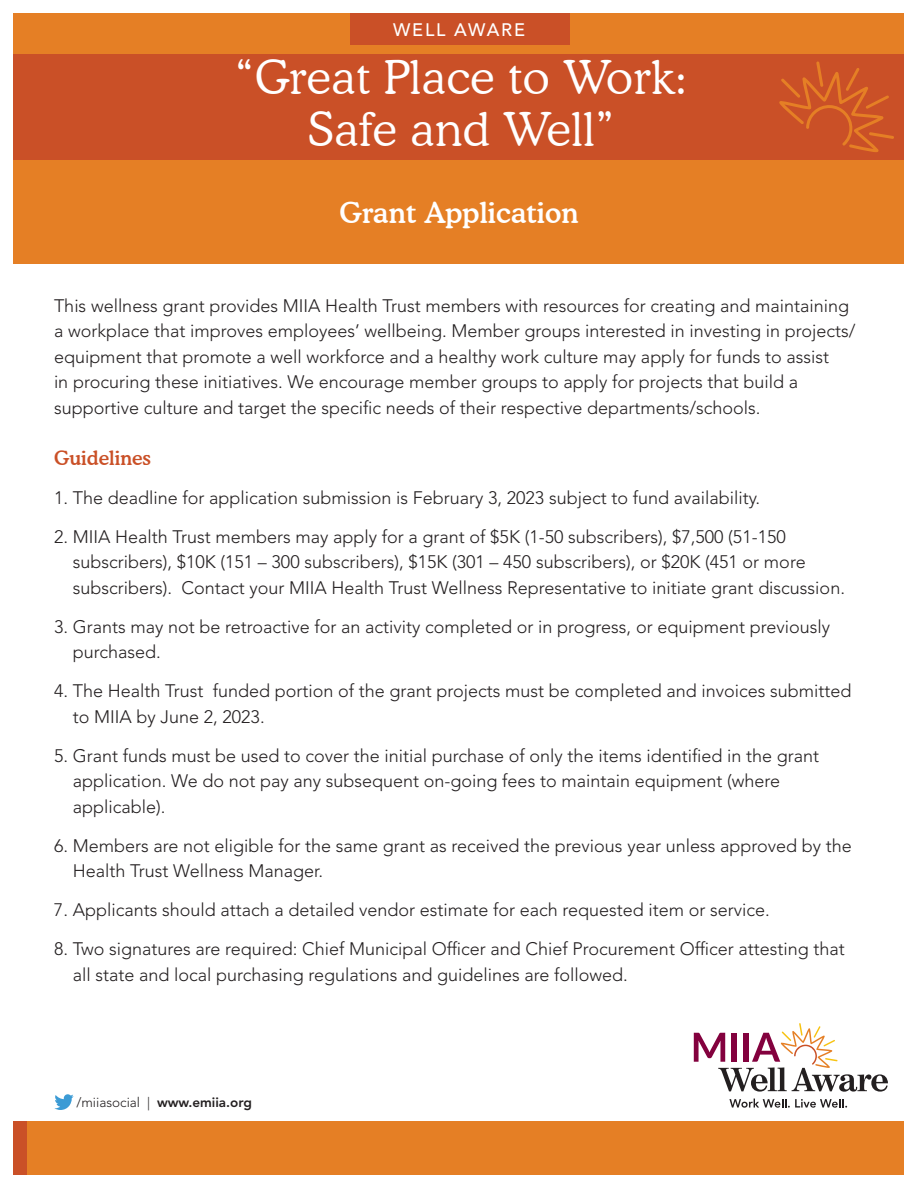
<style>
.page{position:relative;width:918px;height:1188px;background:#fff}
.page>*{position:absolute;margin:0;border:0;box-sizing:border-box;transform-origin:0 0}
.t1{font:300 46.5px/52.5px "Cooper BT";letter-spacing:.01em;color:#fff;text-align:center}
.t2{font:500 28.5px "Cooper BT";color:#fff}
.t3{font:500 19.5px "Cooper BT";color:#ca5027}
.t4{font:300 18px/25.5px "Avenir LT Std";color:#231f20}
.t5{font:500 18px "Avenir LT Std";letter-spacing:.1em;color:#fff}
.t6{font:800 13.5px "Avenir LT Std";color:#231f20}
.s1{font-weight:300}
</style>
<div class="page">
<div style="left:14px;top:1121px;width:890px;height:53px;background:#e57f25"></div>
<div style="left:14px;top:1121px;width:13px;height:53px;background:#ca5027"></div>
<svg style="left:729px;top:1099px;width:118px;height:9px"></svg>
<svg style="left:694px;top:1023px;width:194px;height:69px"></svg>
<svg style="left:54px;top:1094px;width:20px;height:16px"></svg>
<div style="left:14px;top:14px;width:890px;height:250px;background:#e57f25"></div>
<div style="left:14px;top:54px;width:890px;height:106px;background:#ca5027"></div>
<div style="left:350px;top:14px;width:220px;height:31px;background:#ca5027"></div>
<svg style="left:779px;top:61px;width:115px;height:91px"></svg>
<p class="t5" style="left:393px;top:19px;width:133px">WELL AWARE</p>
<p class="t1" style="left:235px;top:50px;width:454px">“Great Place to Work:<br>Safe and Well”</p>
<p class="t2" style="left:340px;top:195px;width:241px">Grant Application</p>
<p class="t4" style="left:54px;top:293px;width:803px">This wellness grant provides MIIA Health Trust members with resources for creating and maintaining a workplace that improves employees’ wellbeing. Member groups interested in investing in projects/ equipment that promote a well workforce and a healthy work culture may apply for funds to assist<br>in procuring these initiatives. We encourage member groups to apply for projects that build a supportive culture and target the specific needs of their respective departments/schools.</p>
<p class="t3" style="left:54px;top:446px;width:99px">Guidelines</p>
<p class="t4" style="left:54px;top:485px;width:708px">1. The deadline for application submission is February 3, 2023 subject to fund availability.</p>
<p class="t4" style="left:73px;top:524px;width:774px;text-indent:-19px">2. MIIA Health Trust members may apply for a grant of $5K (1-50 subscribers), $7,500 (51-150 subscribers), $10K (151 – 300 subscribers), $15K (301 – 450 subscribers), or $20K (451 or more subscribers). Contact your MIIA Health Trust Wellness Representative to initiate grant discussion.</p>
<p class="t4" style="left:73px;top:614px;width:759px;text-indent:-19px">3. Grants may not be retroactive for an activity completed or in progress, or equipment previously purchased.</p>
<p class="t4" style="left:73px;top:678px;width:780px;text-indent:-19px">4. The Health Trust funded portion of the grant projects must be completed and invoices submitted to MIIA by June 2, 2023.</p>
<p class="t4" style="left:73px;top:743px;width:748px;text-indent:-19px">5. Grant funds must be used to cover the initial purchase of only the items identified in the grant application. We do not pay any subsequent on-going fees to maintain equipment (where applicable).</p>
<p class="t4" style="left:73px;top:833px;width:781px;text-indent:-19px">6. Members are not eligible for the same grant as received the previous year unless approved by the<br>Health Trust Wellness Manager.</p>
<p class="t4" style="left:54px;top:897px;width:717px">7. Applicants should attach a detailed vendor estimate for each requested item or service.</p>
<p class="t4" style="left:73px;top:936px;width:773px;text-indent:-19px">8. Two signatures are required: Chief Municipal Officer and Chief Procurement Officer attesting that all state and local purchasing regulations and guidelines are followed.</p>
<p class="t6" style="left:76px;top:1095px;width:177px"><span class="s1">/miiasocial |</span> www.emiia.org</p>
</div>
